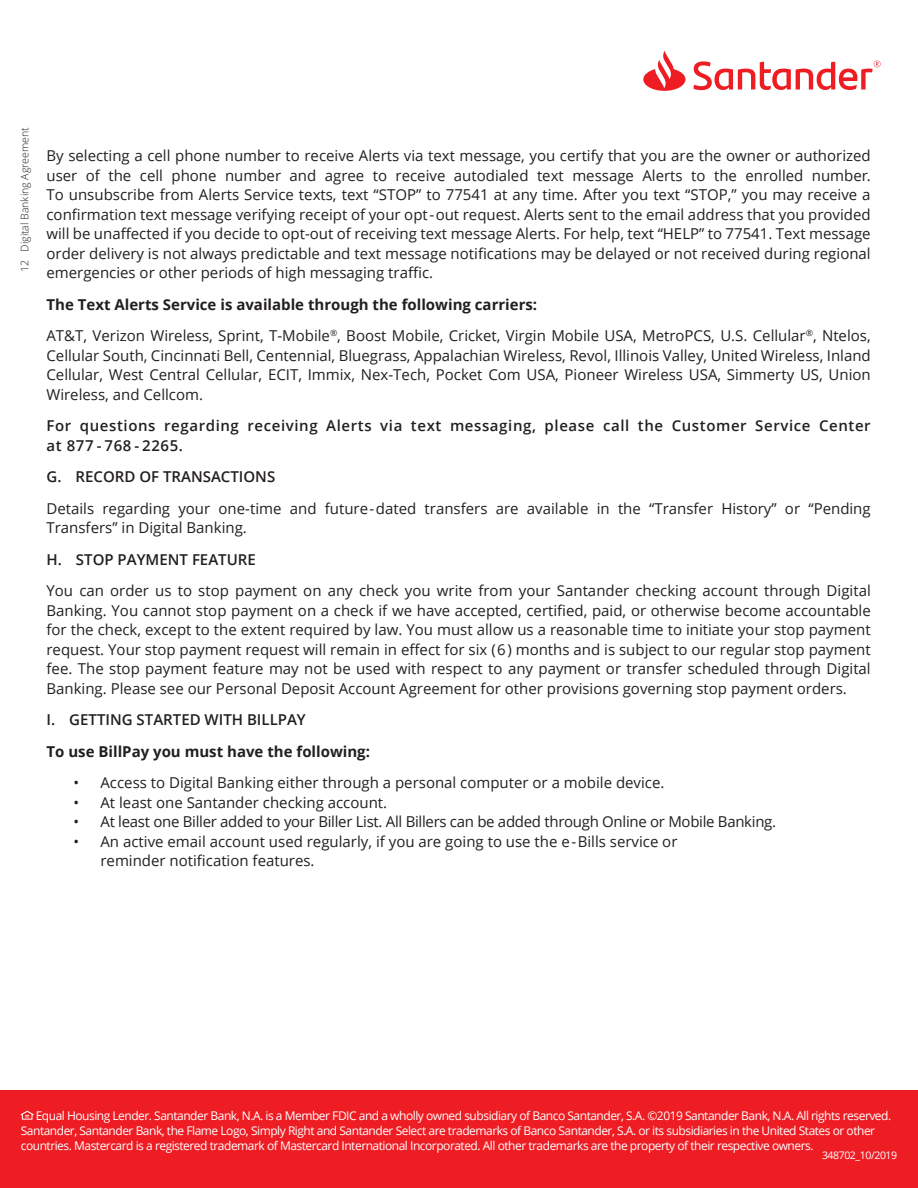
<style>
.page{position:relative;width:918px;height:1188px;background:#fff}
.page>*{position:absolute;margin:0;border:0;box-sizing:border-box;transform-origin:0 0}
.Justification{font:15px/19.5px "Open Sans";color:#231f20;text-align:justify}
.Justification-2{font:600 15px/19.5px "Open Sans";letter-spacing:.04em;color:#231f20}
.Justification-3{font:700 15px "Open Sans";color:#231f20}
.Justification-4{font:15px "Open Sans";letter-spacing:-.02em;color:#231f20}
.Justification-5{font:600 15px "Open Sans";color:#231f20}
.t1{font:12px/15px "Open Sans";letter-spacing:-.04em;color:#fff}
.t2{font:300 10.5px "Open Sans";color:#231f20}
.t3{font:10.5px "Open Sans";letter-spacing:-.04em;color:#fff}
</style>
<div class="page">
<svg style="left:643px;top:51px;width:238px;height:40px"></svg>
<div style="left:0;top:1090px;width:918px;height:98px;background:#ee1d23"></div>
<svg style="left:21px;top:1111px;width:13px;height:9px"></svg>
<p class="t2" style="left:18px;top:272px;width:146px;rotate:-90deg">12 Digital Banking Agreement</p>
<p class="Justification" style="left:46px;top:146px;width:826px">By selecting a cell phone number to receive Alerts via text message, you certify that you are the owner or authorized user of the cell phone number and agree to receive autodialed text message Alerts to the enrolled number.<br>To unsubscribe from Alerts Service texts, text “STOP” to 77541 at any time. After you text “STOP,” you may receive a confirmation text message verifying receipt of your opt - out request. Alerts sent to the email address that you provided will be unaffected if you decide to opt-out of receiving text message Alerts. For help, text “HELP” to 77541. Text message order delivery is not always predictable and text message notifications may be delayed or not received during regional emergencies or other periods of high messaging traffic.</p>
<p class="Justification-3" style="left:46px;top:294px;width:492px">The Text Alerts Service is available through the following carriers:</p>
<p class="Justification" style="left:46px;top:326px;width:826px">AT&amp;T, Verizon Wireless, Sprint, T-Mobile<sup>®</sup>, Boost Mobile, Cricket, Virgin Mobile USA, MetroPCS, U.S. Cellular<sup>®</sup>, Ntelos, Cellular South, Cincinnati Bell, Centennial, Bluegrass, Appalachian Wireless, Revol, Illinois Valley, United Wireless, Inland Cellular, West Central Cellular, ECIT, Immix, Nex-Tech, Pocket Com USA, Pioneer Wireless USA, Simmerty US, Union Wireless, and Cellcom.</p>
<p class="Justification-2" style="left:46px;top:416px;width:826px">For questions regarding receiving Alerts via text messaging, please call the Customer Service Center at 877 - 768 - 2265.</p>
<p class="Justification-5" style="left:46px;top:467px;width:230px">G. RECORD OF TRANSACTIONS</p>
<p class="Justification" style="left:46px;top:498px;width:826px">Details regarding your one-time and future - dated transfers are available in the “Transfer History” or “Pending<br>Transfers” in Digital Banking.</p>
<p class="Justification-5" style="left:46px;top:549px;width:211px">H. STOP PAYMENT FEATURE</p>
<p class="Justification" style="left:46px;top:581px;width:826px">You can order us to stop payment on any check you write from your Santander checking account through Digital Banking. You cannot stop payment on a check if we have accepted, certified, paid, or otherwise become accountable for the check, except to the extent required by law. You must allow us a reasonable time to initiate your stop payment request. Your stop payment request will remain in effect for six ( 6 ) months and is subject to our regular stop payment fee. The stop payment feature may not be used with respect to any payment or transfer scheduled through Digital Banking. Please see our Personal Deposit Account Agreement for other provisions governing stop payment orders.</p>
<p class="Justification-5" style="left:46px;top:710px;width:261px">I. GETTING STARTED WITH BILLPAY</p>
<p class="Justification-3" style="left:46px;top:741px;width:325px">To use BillPay you must have the following:</p>
<p class="Justification" style="left:74px;top:773px;width:592px">• Access to Digital Banking either through a personal computer or a mobile device.</p>
<p class="Justification" style="left:74px;top:792px;width:315px">• At least one Santander checking account.</p>
<p class="Justification-4" style="left:74px;top:812px;width:704px">• At least one Biller added to your Biller List. All Billers can be added through Online or Mobile Banking.</p>
<p class="Justification" style="left:100px;top:831px;width:579px;text-indent:-27px">• An active email account used regularly, if you are going to use the e - Bills service or reminder notification features.</p>
<p class="t1" style="left:21px;top:1107px;width:872px;text-indent:15px">Equal Housing Lender. Santander Bank, N.A. is a Member FDIC and a wholly owned subsidiary of Banco Santander, S.A. ©2019 Santander Bank, N.A. All rights reserved.<br>Santander, Santander Bank, the Flame Logo, Simply Right and Santander Select are trademarks of Banco Santander, S.A. or its subsidiaries in the United States or other countries. Mastercard is a registered trademark of Mastercard International Incorporated. All other trademarks are the property of their respective owners.</p>
<p class="t3" style="left:822px;top:1148px;width:77px">348702_10/2019</p>
</div>
